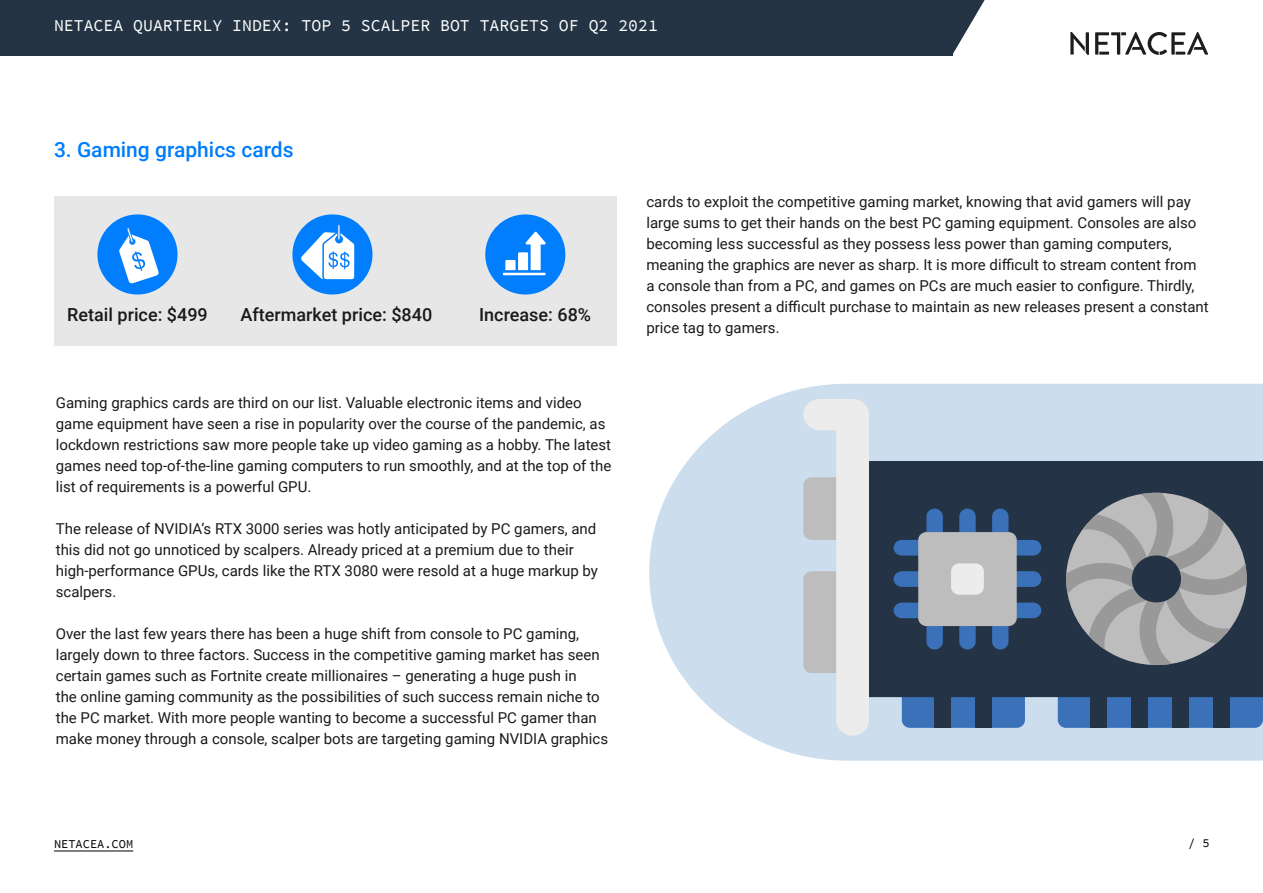
<style>
.page{position:relative;width:1263px;height:893px;background:#fff}
.page>*{position:absolute;margin:0;border:0;box-sizing:border-box;transform-origin:0 0}
.t1{font:500 21px "Roboto";color:#007dfc}
.t2{font:500 18px "Roboto";color:#1a1a1a}
.t3{font:16.5px "Source Code Pro";color:#fff}
.t4{font:15px/21px "Roboto";color:#1a1a1a}
.t5{font:12px "Source Code Pro";color:#000}
</style>
<div class="page">
<div style="left:0;top:0;width:952px;height:55px;background:#243444"></div>
<svg style="left:952px;top:0;width:33px;height:55px"></svg>
<hr style="left:54px;top:851px;width:79px;height:1px;background:#000">
<svg style="left:1070px;top:32px;width:19px;height:23px"></svg>
<svg style="left:1095px;top:32px;width:113px;height:23px"></svg>
<div style="left:54px;top:196px;width:563px;height:149px;background:#e7e7e7"></div>
<div style="left:97px;top:214px;width:81px;height:81px;background:#007efd;border-radius:50%"></div>
<div style="left:292px;top:214px;width:80px;height:81px;background:#007efd;border-radius:50%"></div>
<div style="left:485px;top:214px;width:80px;height:81px;background:#007efd;border-radius:50%"></div>
<svg style="left:119px;top:227px;width:40px;height:57px"></svg>
<svg style="left:301px;top:224px;width:54px;height:57px"></svg>
<hr style="left:503px;top:273px;width:43px;height:2px;background:#fff">
<svg style="left:505px;top:232px;width:41px;height:38px"></svg>
<svg style="left:649px;top:384px;width:614px;height:377px;fill:#ccdeed"></svg>
<svg style="left:902px;top:697px;width:123px;height:31px"></svg>
<svg style="left:1058px;top:697px;width:205px;height:31px"></svg>
<div style="left:869px;top:461px;width:394px;height:236px;background:#243345"></div>
<svg style="left:803px;top:399px;width:66px;height:337px"></svg>
<div style="left:935px;top:696px;width:16px;height:32px;background:#243345"></div>
<div style="left:976px;top:696px;width:16px;height:32px;background:#243345"></div>
<div style="left:1090px;top:696px;width:17px;height:32px;background:#243345"></div>
<div style="left:1214px;top:696px;width:16px;height:32px;background:#243345"></div>
<div style="left:1131px;top:696px;width:17px;height:32px;background:#243345"></div>
<div style="left:1173px;top:696px;width:16px;height:32px;background:#243345"></div>
<svg style="left:1066px;top:493px;width:181px;height:172px"></svg>
<div style="left:926px;top:509px;width:17px;height:31px;background:#3a71b8;border-radius:8px"></div>
<div style="left:959px;top:509px;width:17px;height:31px;background:#3a71b8;border-radius:8px"></div>
<div style="left:992px;top:509px;width:16px;height:31px;background:#3a71b8;border-radius:8px"></div>
<div style="left:926px;top:618px;width:17px;height:31px;background:#3a71b8;border-radius:8px"></div>
<div style="left:959px;top:618px;width:17px;height:31px;background:#3a71b8;border-radius:8px"></div>
<div style="left:992px;top:618px;width:16px;height:31px;background:#3a71b8;border-radius:8px"></div>
<div style="left:1008px;top:540px;width:33px;height:16px;background:#3a71b8;border-radius:8px"></div>
<div style="left:1008px;top:571px;width:33px;height:16px;background:#3a71b8;border-radius:8px"></div>
<div style="left:1008px;top:603px;width:33px;height:15px;background:#3a71b8;border-radius:8px"></div>
<div style="left:894px;top:540px;width:32px;height:16px;background:#3a71b8;border-radius:8px"></div>
<div style="left:894px;top:571px;width:32px;height:16px;background:#3a71b8;border-radius:8px"></div>
<div style="left:894px;top:603px;width:32px;height:15px;background:#3a71b8;border-radius:8px"></div>
<div style="left:918px;top:532px;width:99px;height:94px;background:#bdbdbd;border-radius:8px"></div>
<div style="left:951px;top:563px;width:33px;height:32px;background:#ececec;border-radius:8px"></div>
<div style="left:1132px;top:555px;width:49px;height:47px;background:#243345;border-radius:50%"></div>
<p class="t3" style="left:54px;top:14px;width:605px">NETACEA QUARTERLY INDEX: TOP 5 SCALPER BOT TARGETS OF Q2 2021</p>
<h1 class="t1" style="left:54px;top:135px;width:241px">3. Gaming graphics cards</h1>
<p class="t2" style="left:67px;top:302px;width:142px">Retail price: $499</p>
<p class="t2" style="left:240px;top:302px;width:193px">Aftermarket price: $840</p>
<p class="t2" style="left:479px;top:302px;width:113px">Increase: 68%</p>
<p class="t4" style="left:56px;top:391px;width:557px">Gaming graphics cards are third on our list. Valuable electronic items and video game equipment have seen a rise in popularity over the course of the pandemic, as lockdown restrictions saw more people take up video gaming as a hobby. The latest games need top-of-the-line gaming computers to run smoothly, and at the top of the list of requirements is a powerful GPU.</p>
<p class="t4" style="left:56px;top:517px;width:544px">The release of NVIDIA’s RTX 3000 series was hotly anticipated by PC gamers, and this did not go unnoticed by scalpers. Already priced at a premium due to their high-performance GPUs, cards like the RTX 3080 were resold at a huge markup by scalpers.</p>
<p class="t4" style="left:56px;top:622px;width:554px">Over the last few years there has been a huge shift from console to PC gaming, largely down to three factors. Success in the competitive gaming market has seen certain games such as Fortnite create millionaires – generating a huge push in<br>the online gaming community as the possibilities of such success remain niche to the PC market. With more people wanting to become a successful PC gamer than make money through a console, scalper bots are targeting gaming NVIDIA graphics</p>
<p class="t4" style="left:646px;top:191px;width:564px">cards to exploit the competitive gaming market, knowing that avid gamers will pay large sums to get their hands on the best PC gaming equipment. Consoles are also becoming less successful as they possess less power than gaming computers, meaning the graphics are never as sharp. It is more difficult to stream content from<br>a console than from a PC, and games on PCs are much easier to configure. Thirdly, consoles present a difficult purchase to maintain as new releases present a constant price tag to gamers.</p>
<p class="t5" style="left:54px;top:836px;width:81px">NETACEA.COM</p>
<p class="t5" style="left:1188px;top:835px;width:23px">/ 5</p>
</div>
